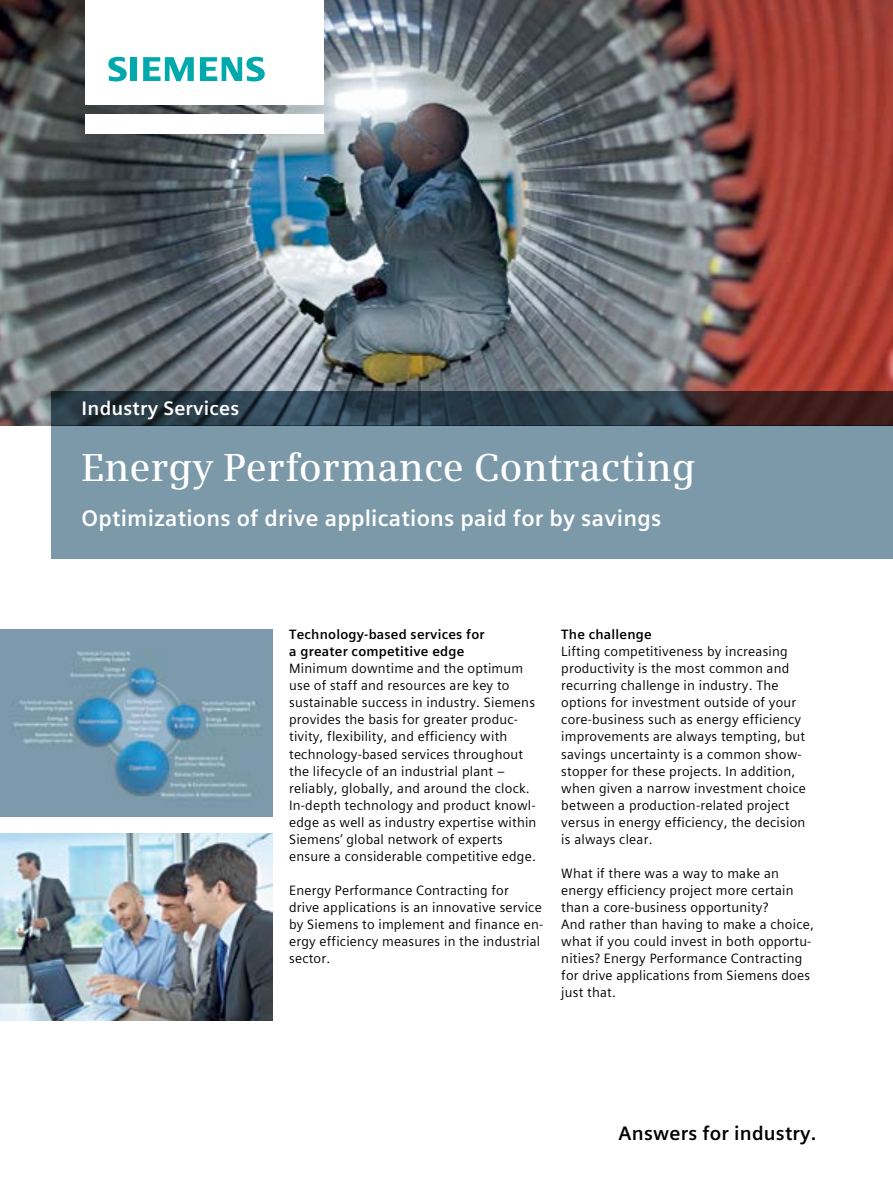
<style>
.page{position:relative;width:893px;height:1191px;background:#fff}
.page>*{position:absolute;margin:0;border:0;box-sizing:border-box;transform-origin:0 0}
.t1{font:600 39px "Siemens Serif";color:#fff}
.t2{font:700 22.5px "Siemens Sans Global";letter-spacing:.01em;color:#fff}
.t3{font:700 19.5px "Siemens Sans Global";letter-spacing:.01em;color:#000}
.t4{font:700 19.5px "Siemens Sans Global";letter-spacing:.01em;color:#fff}
.t5{font:13.5px/17px "Siemens Sans Global";letter-spacing:.015em;color:#000}
.t6{font:700 13.5px/17px "Siemens Sans Global";letter-spacing:.015em;color:#000}
</style>
<div class="page">
<img style="left:0;top:0;width:893px;height:425px">
<div style="left:85px;top:114px;width:238px;height:19px;background:#fff"></div>
<div style="left:85px;top:0;width:238px;height:105px;background:#fff"></div>
<svg style="left:108px;top:57px;width:19px;height:24px"></svg>
<div style="left:130px;top:57px;width:7px;height:24px;background:#00aaac"></div>
<svg style="left:143px;top:57px;width:51px;height:24px"></svg>
<svg style="left:200px;top:57px;width:65px;height:24px"></svg>
<svg style="left:51px;top:391px;width:842px;height:34px;background:#2f363f"></svg>
<div style="left:51px;top:425px;width:842px;height:134px;background:#7b99a9"></div>
<img style="left:0;top:629px;width:272px;height:187px">
<img style="left:0;top:833px;width:272px;height:187px">
<h3 class="t4" style="left:82px;top:393px;width:159px">Industry Services</h3>
<h1 class="t1" style="left:82px;top:445px;width:616px">Energy Performance Contracting</h1>
<h2 class="t2" style="left:82px;top:501px;width:581px">Optimizations of drive applications paid for by savings</h2>
<p class="t6" style="left:289px;top:626px;width:197px">Technology-based services for a greater competitive edge</p>
<p class="t5" style="left:289px;top:660px;width:249px">Minimum downtime and the optimum use of staff and resources are key to sustainable success in industry. Siemens provides the basis for greater produc&shy;tivity, flexibility, and efficiency with technology-based services throughout the lifecycle of an industrial plant – reliably, globally, and around the clock.<br>In-depth technology and product knowl&shy;edge as well as industry expertise within Siemens’ global network of experts ensure a considerable competitive edge.</p>
<p class="t5" style="left:289px;top:881px;width:256px">Energy Performance Contracting for<br>drive applications is an innovative service by Siemens to implement and finance en&shy;ergy efficiency measures in the industrial sector.</p>
<p class="t6" style="left:561px;top:626px;width:92px">The challenge</p>
<p class="t5" style="left:561px;top:643px;width:246px">Lifting competitiveness by increasing productivity is the most common and recurring challenge in industry. The options for investment outside of your core-business such as energy efficiency improvements are always tempting, but savings uncertainty is a common show&shy;stopper for these projects. In addition, when given a narrow investment choice between a production-related project versus in energy efficiency, the decision is always clear.</p>
<p class="t5" style="left:561px;top:864px;width:254px">What if there was a way to make an energy efficiency project more certain than a core-business opportunity?<br>And rather than having to make a choice, what if you could invest in both opportu&shy;nities? Energy Performance Contracting for drive applications from Siemens does just that.</p>
<h3 class="t3" style="left:619px;top:1118px;width:199px">Answers for industry.</h3>
</div>
